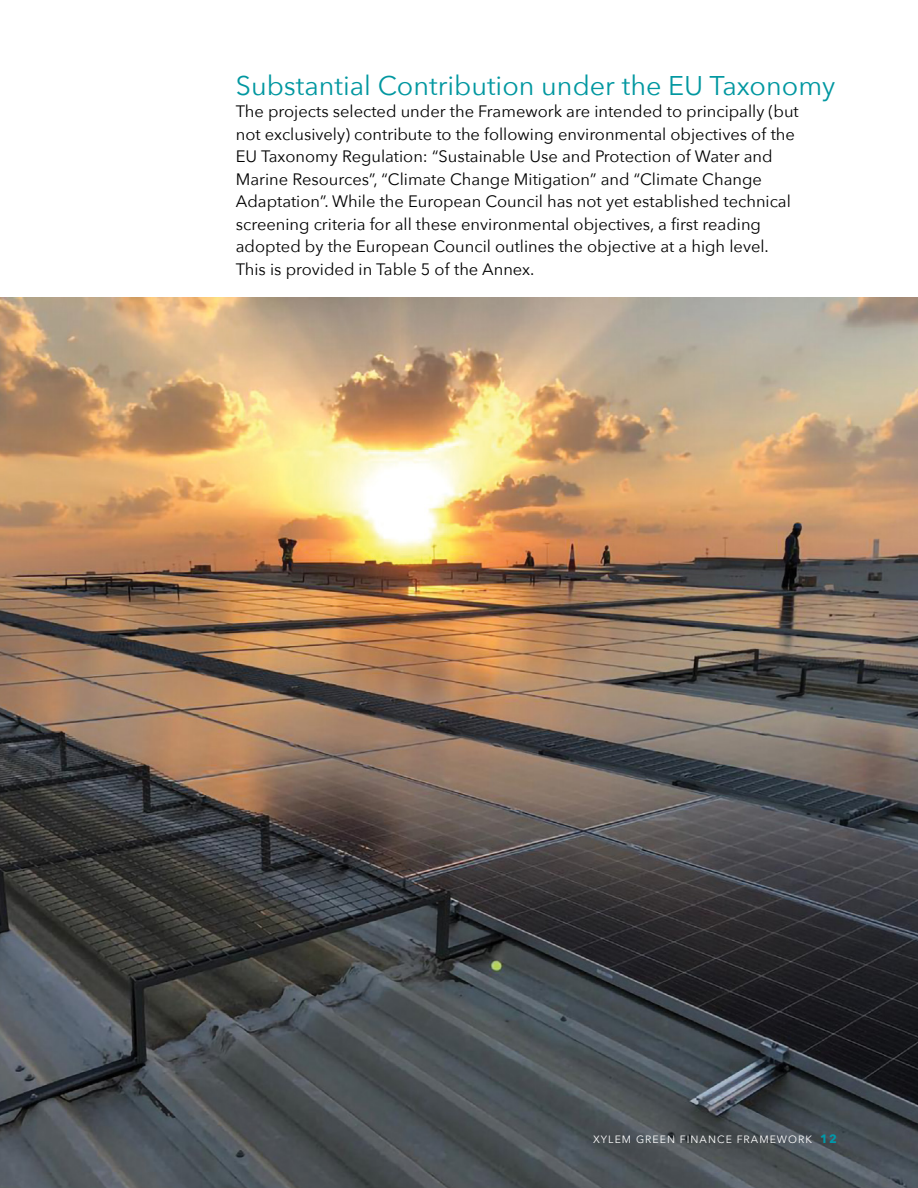
<style>
.page{position:relative;width:918px;height:1188px;background:#fff}
.page>*{position:absolute;margin:0;border:0;box-sizing:border-box;transform-origin:0 0}
.t1{font:27px "Avenir Next";color:#0097a0}
.t2{font:16.5px/22.5px "Avenir Next";color:#000}
.t3{font:10.5px "Avenir Next LT Pro";letter-spacing:.1em;color:#fff}
.s1{font-weight:700;font-size:12px;color:#0099a9}
</style>
<div class="page">
<img style="left:0;top:297px;width:918px;height:891px">
<h1 class="t1" style="left:236px;top:62px;width:601px">Substantial Contribution under the EU Taxonomy</h1>
<p class="t2" style="left:236px;top:99px;width:565px">The projects selected under the Framework are intended to principally (but not exclusively) contribute to the following environmental objectives of the EU Taxonomy Regulation: “Sustainable Use and Protection of Water and Marine Resources”, “Climate Change Mitigation” and “Climate Change Adaptation”. While the European Council has not yet established technical screening criteria for all these environmental objectives, a first reading adopted by the European Council outlines the objective at a high level.<br>This is provided in Table 5 of the Annex.</p>
<p class="t3" style="left:593px;top:1133px;width:245px">XYLEM GREEN FINANCE FRAMEWORK <span class="s1">12</span></p>
</div>
